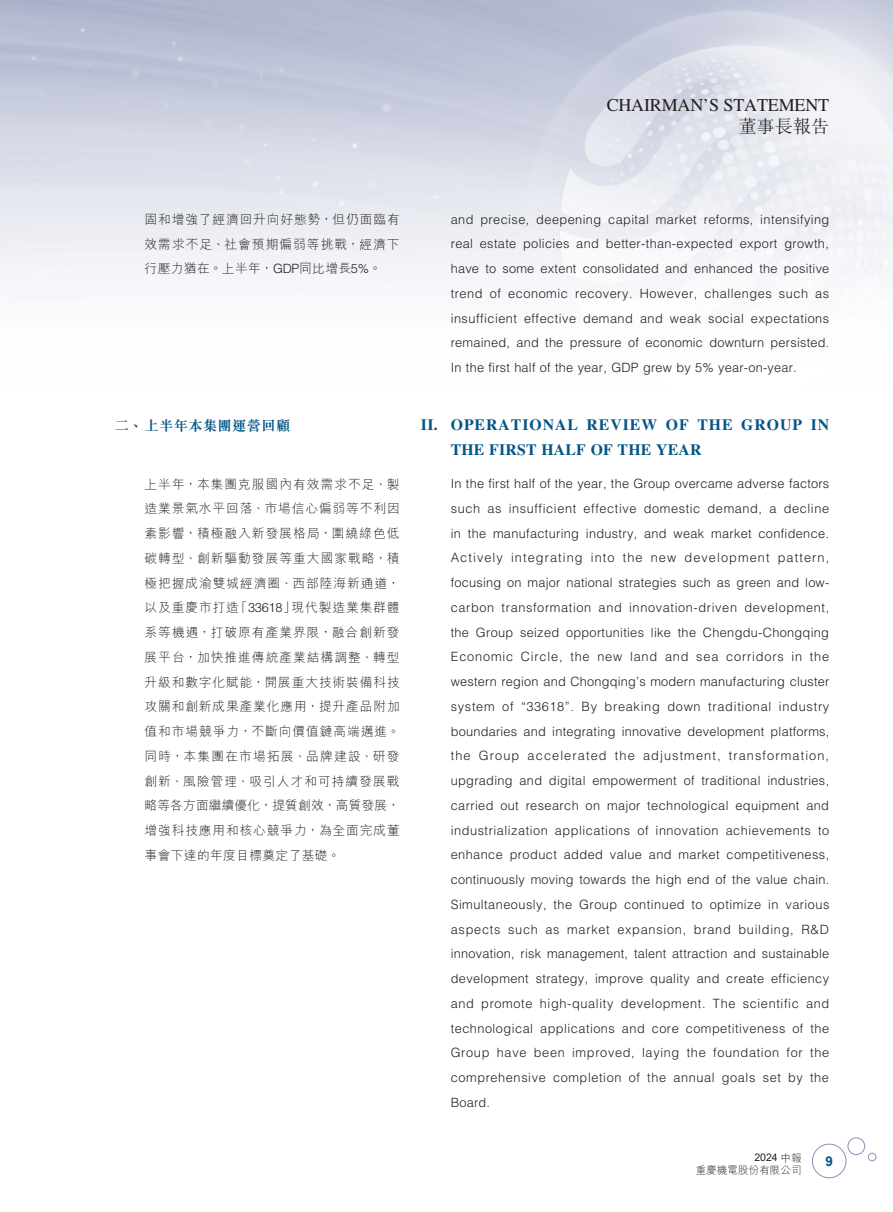
<style>
.page{position:relative;width:893px;height:1212px;background:#fff}
.page>*{position:absolute;margin:0;border:0;box-sizing:border-box;transform-origin:0 0}
.t1{font:18px "Times LT Std";letter-spacing:-.01em;color:#231f20}
.t2{font:300 18px "M Sung HK";letter-spacing:.005em;color:#231f20}
.t3{font:700 15.75px/24.8px "Times LT Std";letter-spacing:.065em;color:#045588}
.t4{font:700 14.25px "M Sung HK";letter-spacing:.025em;color:#045588}
.t5{font:700 13.5px "Arial";color:#045588}
.t6{font:300 12.75px/24.8px "Helvetica LT Std";letter-spacing:.02em;color:#231f20;text-align:justify}
.t7{font:300 12.75px/24.8px "M Hei HK";letter-spacing:.065em;color:#231f20;text-align:justify}
.t8{font:300 10.5px "M Hei HK";letter-spacing:.01em;color:#231f20}
.t9{font:10.5px "Arial";color:#231f20}
.s1{font-family:"Helvetica LT Std"}
.s2{font-family:"M Hei HK";font-weight:300}
</style>
<div class="page">
<div style="left:812px;top:1144px;width:34px;height:34px;border:1px solid #8694b6;border-radius:50%"></div>
<div style="left:847px;top:1137px;width:18px;height:18px;border:1px solid #8694b6;border-radius:50%"></div>
<div style="left:868px;top:1153px;width:8px;height:8px;border:1px solid #8694b6;border-radius:50%"></div>
<h1 class="t1" style="left:607px;top:94px;width:224px">CHAIRMAN’S STATEMENT</h1>
<h1 class="t2" style="left:739px;top:114px;width:92px">董事長報告</h1>
<p class="t7" style="left:145px;top:207px;width:257px">固和增強了經濟回升向好態勢，但仍面臨有效需求不足、社會預期偏弱等挑戰，經濟下行壓力猶在。上半年，<span class="s1">GDP</span>同比增長<span class="s1">5%</span>。</p>
<p class="t4" style="left:115px;top:418px;width:177px">二、上半年本集團運營回顧</p>
<p class="t7" style="left:145px;top:471px;width:257px">上半年，本集團克服國內有效需求不足、製造業景氣水平回落、市場信心偏弱等不利因素影響，積極融入新發展格局，圍繞綠色低碳轉型、創新驅動發展等重大國家戰略，積極把握成渝雙城經濟圈、西部陸海新通道，以及重慶市打造「<span class="s1">33618</span>」現代製造業集群體系等機遇，打破原有產業界限，融合創新發展平台，加快推進傳統產業結構調整、轉型升級和數字化賦能，開展重大技術裝備科技攻關和創新成果產業化應用，提升產品附加值和市場競爭力，不斷向價值鏈高端邁進。同時，本集團在市場拓展、品牌建設、研發創新、風險管理、吸引人才和可持續發展戰略等各方面繼續優化，提質創效，高質發展，增強科技應用和核心競爭力，為全面完成董事會下達的年度目標奠定了基礎。</p>
<p class="t6" style="left:451px;top:206px;width:380px">and precise, deepening capital market reforms, intensifying real estate policies and better-than-expected export growth, have to some extent consolidated and enhanced the positive trend of economic recovery. However, challenges such as insufficient effective demand and weak social expectations remained, and the pressure of economic downturn persisted.<br>In the first half of the year, GDP grew by 5% year-on-year.</p>
<p class="t3" style="left:451px;top:412px;width:380px;text-indent:-30px">II. OPERATIONAL REVIEW OF THE GROUP IN<br>THE FIRST HALF OF THE YEAR</p>
<p class="t6" style="left:451px;top:471px;width:380px">In the first half of the year, the Group overcame adverse factors such as insufficient effective domestic demand, a decline in the manufacturing industry, and weak market confidence.<br>Actively integrating into the new development pattern, focusing on major national strategies such as green and low&shy;carbon transformation and innovation-driven development, the Group seized opportunities like the Chengdu-Chongqing Economic Circle, the new land and sea corridors in the western region and Chongqing’s modern manufacturing cluster system of “33618”. By breaking down traditional industry boundaries and integrating innovative development platforms, the Group accelerated the adjustment, transformation, upgrading and digital empowerment of traditional industries, carried out research on major technological equipment and industrialization applications of innovation achievements to enhance product added value and market competitiveness, continuously moving towards the high end of the value chain.<br>Simultaneously, the Group continued to optimize in various aspects such as market expansion, brand building, R&amp;D innovation, risk management, talent attraction and sustainable development strategy, improve quality and create efficiency and promote high-quality development. The scientific and technological applications and core competitiveness of the Group have been improved, laying the foundation for the comprehensive completion of the annual goals set by the Board.</p>
<p class="t9" style="left:754px;top:1150px;width:49px">2024 <span class="s2">中報</span></p>
<p class="t8" style="left:696px;top:1164px;width:107px">重慶機電股份有限公司</p>
<p class="t5" style="left:825px;top:1151px;width:9px">9</p>
</div>
